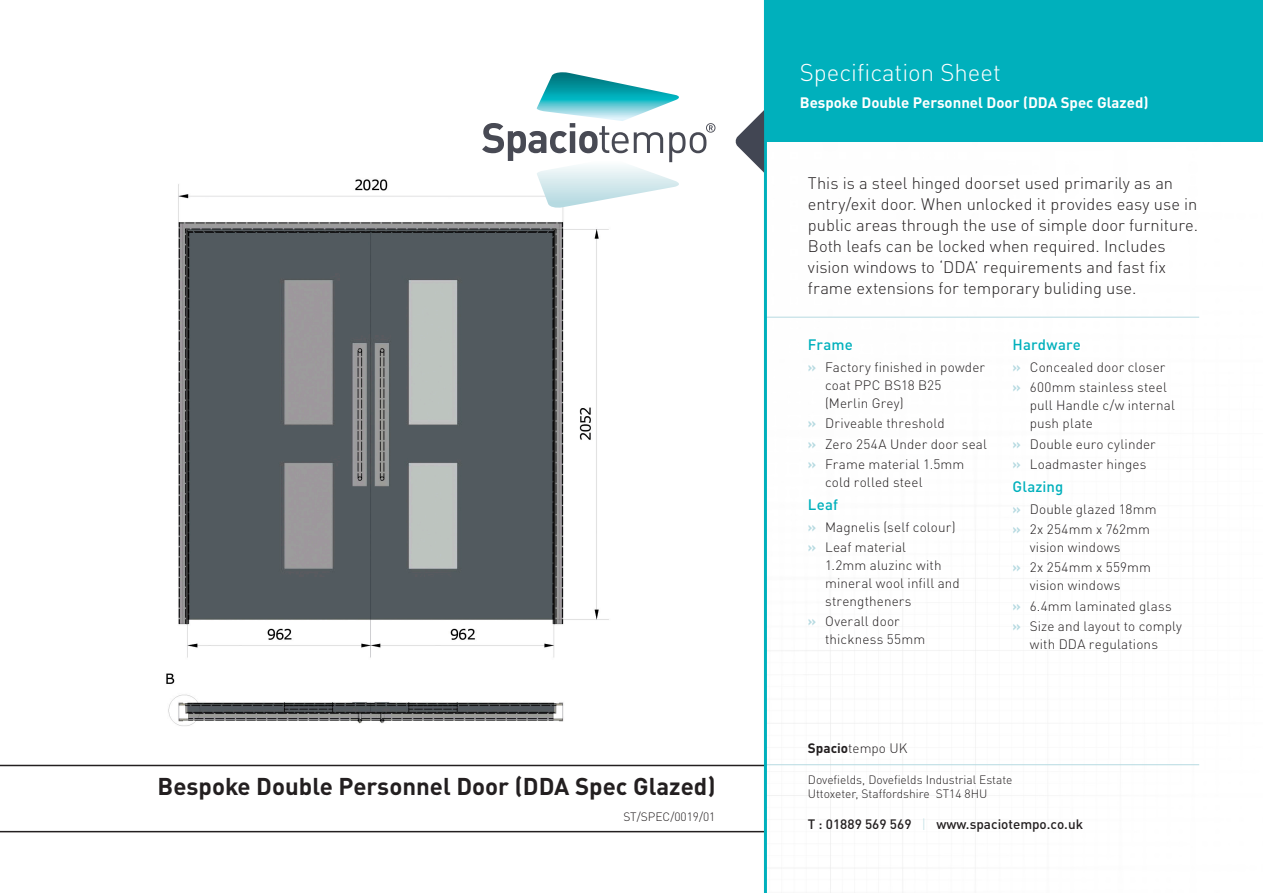
<style>
.page{position:relative;width:1263px;height:893px;background:#fff}
.page>*{position:absolute;margin:0;border:0;box-sizing:border-box;transform-origin:0 0}
.t1{font:700 24px "DINOT";color:#231f20}
.t2{font:300 24px "DINOT";color:#fff}
.t3{font:300 16.5px/21px "DINOT";color:#231f20}
.t4{font:700 15px "DINOT";color:#fff}
.t5{font:500 15px "DINOT";letter-spacing:.01em;color:#00b0bc}
.t6{font:300 13.5px/20.1px "DINOT";letter-spacing:.01em;color:#231f20}
.t7{font:500 13.5px "DINOT";color:#231f20}
.t8{font:300 12px/14.4px "DINOT";color:#231f20}
.t9{font:300 12px "DINOT";color:#231f20}
.s1{font-weight:700;color:#b6dae1}
.s2{font-weight:700}
.s3{font-weight:300;color:#b6dae1}
</style>
<div class="page">
<img style="left:166px;top:179px;width:443px;height:547px">
<svg style="left:0;top:765px;width:764px;height:67px"></svg>
<img style="left:767px;top:141px;width:496px;height:752px">
<hr style="left:765px;top:764px;width:434px;height:1px;background:#b6dae1">
<hr style="left:765px;top:317px;width:434px;height:1px;background:#b6dae1">
<hr style="left:764px;top:0;width:3px;height:893px;background:#00b0bc">
<svg style="left:736px;top:110px;width:28px;height:63px"></svg>
<div style="left:765px;top:0;width:498px;height:141px;background:#00b0bc"></div>
<svg style="left:482px;top:72px;width:233px;height:136px"></svg>
<h1 class="t1" style="left:158px;top:767px;width:559px">Bespoke Double Personnel Door (DDA Spec Glazed)</h1>
<p class="t9" style="left:623px;top:807px;width:94px">ST/SPEC/0019/01</p>
<h1 class="t2" style="left:800px;top:55px;width:203px">Specification Sheet</h1>
<p class="t4" style="left:800px;top:91px;width:350px">Bespoke Double Personnel Door (DDA Spec Glazed)</p>
<p class="t3" style="left:808px;top:171px;width:392px">This is a steel hinged doorset used primarily as an entry/exit door. When unlocked it provides easy use in public areas through the use of simple door furniture.<br>Both leafs can be locked when required. Includes vision windows to ‘DDA’ requirements and fast fix frame extensions for temporary buliding use.</p>
<p class="t5" style="left:808px;top:333px;width:47px">Frame</p>
<p class="t6" style="left:825px;top:357px;width:161px;line-height:18px;text-indent:-17px"><span class="s1">»</span> Factory finished in powder coat PPC BS18 B25 (Merlin Grey)</p>
<p class="t6" style="left:808px;top:412px;width:180px"><span class="s1">»</span> Driveable threshold<br><span class="s1">»</span> Zero 254A Under door seal <span class="s1">»</span> Frame material 1.5mm</p>
<p class="t6" style="left:825px;top:471px;width:99px">cold rolled steel</p>
<p class="t5" style="left:808px;top:493px;width:32px">Leaf</p>
<p class="t6" style="left:808px;top:516px;width:149px"><span class="s1">»</span> Magnelis (self colour) <span class="s1">»</span> Leaf material</p>
<p class="t6" style="left:825px;top:555px;width:136px;line-height:18px">1.2mm aluzinc with mineral wool infill and strengtheners</p>
<p class="t6" style="left:825px;top:611px;width:102px;line-height:18px;text-indent:-17px"><span class="s1">»</span> Overall door thickness 55mm</p>
<p class="t5" style="left:1012px;top:333px;width:70px">Hardware</p>
<p class="t6" style="left:1012px;top:356px;width:156px"><span class="s1">»</span> Concealed door closer <span class="s1">»</span> 600mm stainless steel</p>
<p class="t6" style="left:1030px;top:396px;width:147px;line-height:18px">pull Handle c/w internal push plate</p>
<p class="t6" style="left:1012px;top:433px;width:145px"><span class="s1">»</span> Double euro cylinder <span class="s1">»</span> Loadmaster hinges</p>
<p class="t5" style="left:1012px;top:475px;width:52px">Glazing</p>
<p class="t6" style="left:1012px;top:498px;width:145px"><span class="s1">»</span> Double glazed 18mm <span class="s1">»</span> 2x 254mm x 762mm</p>
<p class="t6" style="left:1012px;top:536px;width:140px;text-indent:17px">vision windows<br><span class="s1">»</span> 2x 254mm x 559mm</p>
<p class="t6" style="left:1012px;top:574px;width:171px;text-indent:17px">vision windows<br><span class="s1">»</span> 6.4mm laminated glass <span class="s1">»</span> Size and layout to comply</p>
<p class="t6" style="left:1030px;top:633px;width:130px">with DDA regulations</p>
<p class="t6" style="left:808px;top:737px;width:101px"><span class="s2">Spacio</span>tempo UK</p>
<p class="t8" style="left:808px;top:771px;width:206px">Dovefields, Dovefields Industrial Estate<br>Uttoxeter, Staffordshire ST14 8HU</p>
<p class="t7" style="left:808px;top:814px;width:277px">T : 01889 569 569 <span class="s3">|</span> www.spaciotempo.co.uk</p>
</div>
